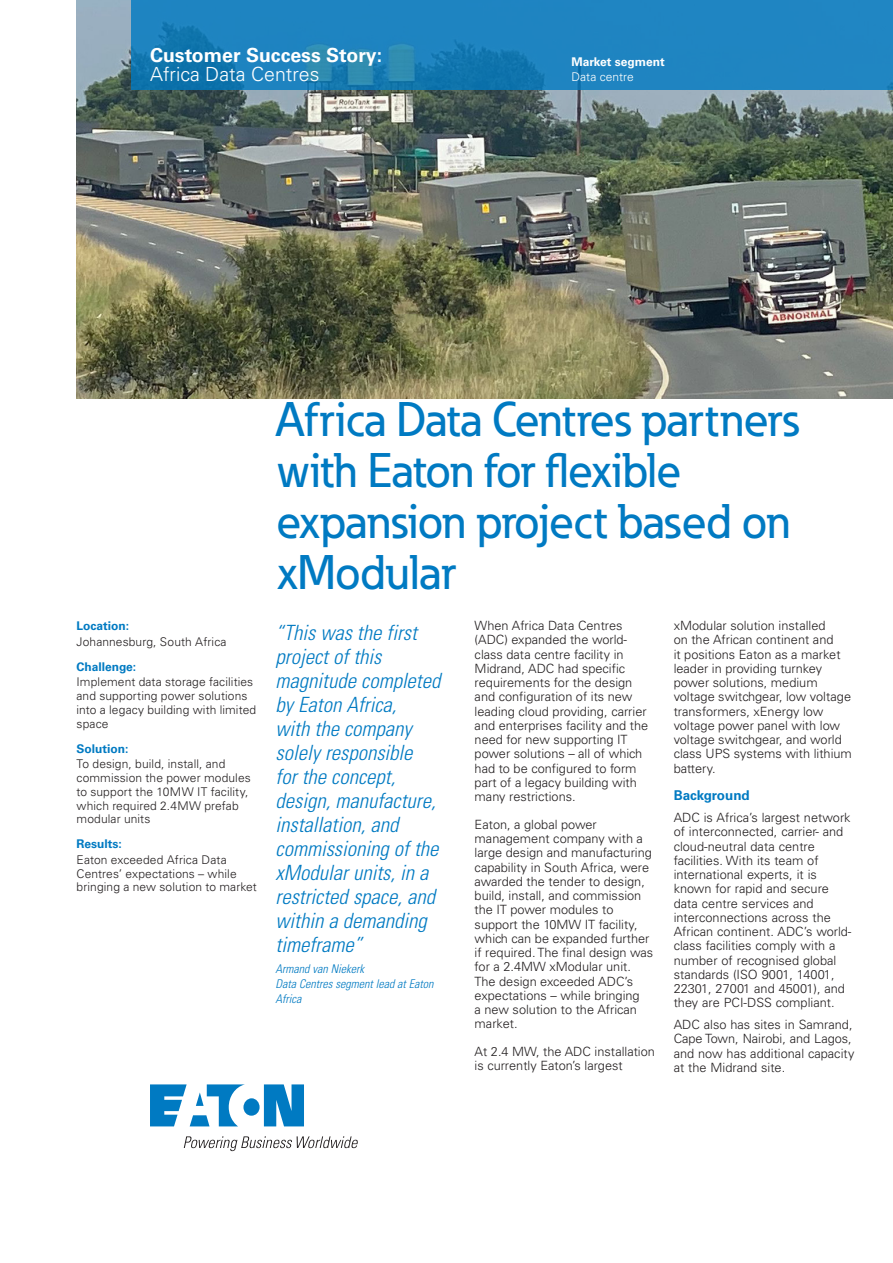
<style>
.page{position:relative;width:893px;height:1263px;background:#fff}
.page>*{position:absolute;margin:0;border:0;box-sizing:border-box;transform-origin:0 0}
._01_Headline___ADJ_C{font:500 48px/51px "Eaton";letter-spacing:-.01em;color:#007ac2}
._01_Pull_Quote___ADJ{font:italic 300 condensed 21px/24px "Univers LT Std";color:#007ac2}
._00_CSS_Company{font:700 19.5px "Univers LT Std";color:#fff}
._00_CSS_Company-2{font:300 19.5px "Univers LT Std";color:#fff}
._02_Body_Head__8_5_p{font:700 13.5px "Univers LT Std";color:#007ac2}
._02_Body_Head__8_5_p-2{font:300 12.75px/14.2px "Univers LT Std";color:#231f20}
._02_Body__8_5_pt{font:300 12.75px/14.2px "Univers LT Std";color:#231f20}
._01_Highlight_body{font:300 12px/13.8px "Univers LT Std";letter-spacing:.01em;color:#231f20}
._01_Pull_Quote_attri{font:italic 300 condensed 12px/15px "Univers LT Std";color:#007ac2}
._01_Highlight_headin{font:700 12px "Univers LT Std";color:#007ac2}
._00_Parts_Model_List{font:700 12px "Univers LT Std";color:#fff}
._00_Parts_Model_List-2{font:300 12px "Univers LT Std";color:#fff}
</style>
<div class="page">
<img style="left:77px;top:0;width:816px;height:398px">
<svg style="left:131px;top:0;width:762px;height:90px;background:#1c82bd"></svg>
<svg style="left:150px;top:1084px;width:154px;height:42px"></svg>
<svg style="left:184px;top:1136px;width:174px;height:15px"></svg>
<p class="_00_CSS_Company" style="left:150px;top:43px;width:234px">Customer Success Story:</p>
<p class="_00_CSS_Company-2" style="left:150px;top:62px;width:171px">Africa Data Centres</p>
<p class="_00_Parts_Model_List" style="left:572px;top:55px;width:95px">Market segment</p>
<p class="_00_Parts_Model_List-2" style="left:572px;top:70px;width:64px">Data centre</p>
<p class="_01_Highlight_headin" style="left:77px;top:619px;width:54px">Location:</p>
<p class="_01_Highlight_body" style="left:77px;top:634px;width:152px">Johannesburg, South Africa</p>
<p class="_01_Highlight_headin" style="left:77px;top:659px;width:61px">Challenge:</p>
<p class="_01_Highlight_body" style="left:77px;top:675px;width:181px">Implement data storage facilities and supporting power solutions into a legacy building with limited space</p>
<p class="_01_Highlight_headin" style="left:77px;top:741px;width:54px">Solution:</p>
<p class="_01_Highlight_body" style="left:77px;top:757px;width:176px">To design, build, install, and commission the power modules to support the 10MW IT facility, which required 2.4MW prefab modular units</p>
<p class="_01_Highlight_headin" style="left:77px;top:837px;width:47px">Results:</p>
<p class="_01_Highlight_body" style="left:77px;top:852px;width:182px">Eaton exceeded Africa Data<br>Centres’ expectations – while bringing a new solution to market</p>
<p class="_01_Headline___ADJ_C" style="left:276px;top:393px;width:524px">Africa Data Centres partners with Eaton for flexible expansion project based on xModular</p>
<p class="_01_Pull_Quote___ADJ" style="left:276px;top:621px;width:166px">“This was the first project of this magnitude completed by Eaton Africa,<br>with the company solely responsible<br>for the concept, design, manufacture, installation, and commissioning of the xModular units, in a restricted space, and within a demanding timeframe”</p>
<p class="_01_Pull_Quote_attri" style="left:276px;top:961px;width:159px">Armand van Niekerk<br>Data Centres segment lead at Eaton<br>Africa</p>
<p class="_02_Body_Head__8_5_p-2" style="left:475px;top:618px;width:175px">When Africa Data Centres (ADC) expanded the world&shy;class data centre facility in<br>Midrand, ADC had specific requirements for the design and configuration of its new leading cloud providing, carrier and enterprises facility and the need for new supporting IT power solutions – all of which had to be configured to form part of a legacy building with many restrictions.</p>
<p class="_02_Body_Head__8_5_p-2" style="left:475px;top:817px;width:180px">Eaton, a global power management company with a large design and manufacturing capability in South Africa, were awarded the tender to design, build, install, and commission the IT power modules to support the 10MW IT facility, which can be expanded further if required. The final design was for a 2.4MW xModular unit.<br>The design exceeded ADC’s expectations – while bringing<br>a new solution to the African market.</p>
<p class="_02_Body_Head__8_5_p-2" style="left:475px;top:1044px;width:182px">At 2.4 MW, the ADC installation is currently Eaton’s largest</p>
<p class="_02_Body_Head__8_5_p-2" style="left:674px;top:618px;width:180px">xModular solution installed<br>on the African continent and<br>it positions Eaton as a market leader in providing turnkey power solutions, medium voltage switchgear, low voltage transformers, xEnergy low voltage power panel with low voltage switchgear, and world class UPS systems with lithium battery.</p>
<p class="_02_Body_Head__8_5_p" style="left:674px;top:788px;width:78px">Background</p>
<p class="_02_Body__8_5_pt" style="left:674px;top:810px;width:179px">ADC is Africa’s largest network of interconnected, carrier- and cloud-neutral data centre facilities. With its team of international experts, it is known for rapid and secure data centre services and interconnections across the<br>African continent. ADC’s world&shy;class facilities comply with a number of recognised global standards (ISO 9001, 14001,<br>22301, 27001 and 45001), and they are PCI-DSS compliant.</p>
<p class="_02_Body__8_5_pt" style="left:674px;top:1017px;width:182px">ADC also has sites in Samrand,<br>Cape Town, Nairobi, and Lagos, and now has additional capacity at the Midrand site.</p>
</div>
